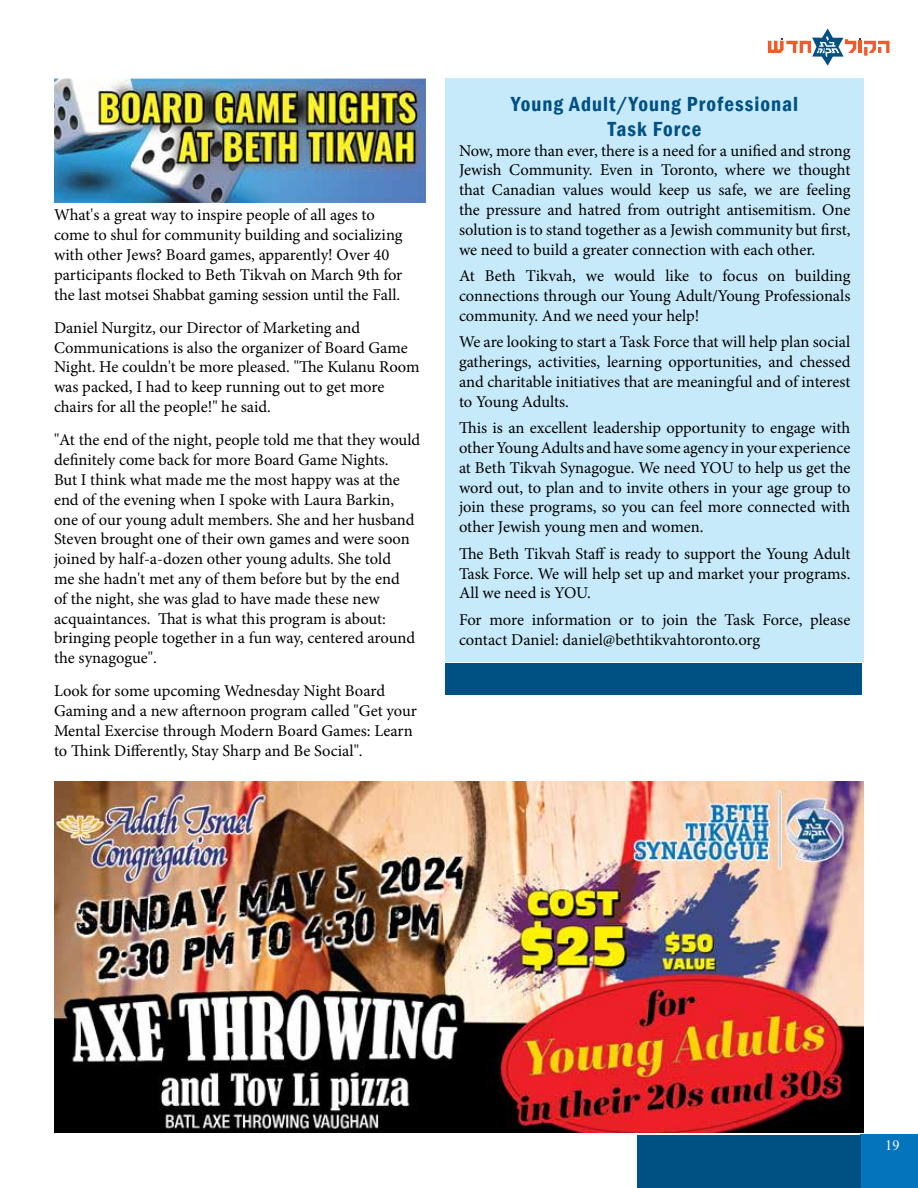
<style>
.page{position:relative;width:918px;height:1188px;background:#fff}
.page>*{position:absolute;margin:0;border:0;box-sizing:border-box;transform-origin:0 0}
.t1{font:600 condensed 21px/25.2px "Franklin Gothic";letter-spacing:.05em;color:#005183;text-align:center}
.t2{font:16.5px/19.8px "Minion Pro";letter-spacing:-.005em;color:#000;text-align:justify}
.t3{font:14.25px "Times New Roman";color:#fff}
</style>
<div class="page">
<div style="left:860px;top:1135px;width:58px;height:53px;background:#0475bc"></div>
<div style="left:637px;top:1135px;width:223px;height:53px;background:#005183"></div>
<svg style="left:768px;top:29px;width:122px;height:37px"></svg>
<div style="left:446px;top:79px;width:418px;height:583px;background:#c7eafb"></div>
<img style="left:55px;top:79px;width:371px;height:124px">
<img style="left:54px;top:782px;width:810px;height:350px">
<div style="left:446px;top:663px;width:416px;height:31px;background:#005183"></div>
<p class="t2" style="left:54px;top:205px;width:350px;text-align:left">What's a great way to inspire people of all ages to come to shul for community building and socializing with other Jews? Board games, apparently! Over 40 participants flocked to Beth Tikvah on March 9th for the last motsei Shabbat gaming session until the Fall.</p>
<p class="t2" style="left:54px;top:318px;width:367px;text-align:left">Daniel Nurgitz, our Director of Marketing and Communications is also the organizer of Board Game Night. He couldn't be more pleased. "The Kulanu Room was packed, I had to keep running out to get more chairs for all the people!" he said.</p>
<p class="t2" style="left:54px;top:430px;width:368px;text-align:left">"At the end of the night, people told me that they would definitely come back for more Board Game Nights.<br>But I think what made me the most happy was at the end of the evening when I spoke with Laura Barkin, one of our young adult members. She and her husband Steven brought one of their own games and were soon joined by half-a-dozen other young adults. She told<br>me she hadn't met any of them before but by the end<br>of the night, she was glad to have made these new acquaintances. That is what this program is about: bringing people together in a fun way, centered around the synagogue".</p>
<p class="t2" style="left:54px;top:681px;width:365px;text-align:left">Look for some upcoming Wednesday Night Board Gaming and a new afternoon program called "Get your Mental Exercise through Modern Board Games: Learn to Think Differently, Stay Sharp and Be Social".</p>
<p class="t1" style="left:511px;top:91px;width:288px">Young Adult/Young Professional<br>Task Force</p>
<p class="t2" style="left:459px;top:141px;width:393px">Now, more than ever, there is a need for a unified and strong Jewish Community. Even in Toronto, where we thought that Canadian values would keep us safe, we are feeling the pressure and hatred from outright antisemitism. One solution is to stand together as a Jewish community but first, we need to build a greater connection with each other.</p>
<p class="t2" style="left:459px;top:266px;width:393px">At Beth Tikvah, we would like to focus on building connections through our Young Adult/Young Professionals community. And we need your help!</p>
<p class="t2" style="left:459px;top:332px;width:393px">We are looking to start a Task Force that will help plan social gatherings, activities, learning opportunities, and chessed and charitable initiatives that are meaningful and of interest to Young Adults.</p>
<p class="t2" style="left:459px;top:418px;width:393px">This is an excellent leadership opportunity to engage with other Young Adults and have some agency in your experience at Beth Tikvah Synagogue. We need YOU to help us get the word out, to plan and to invite others in your age group to join these programs, so you can feel more connected with other Jewish young men and women.</p>
<p class="t2" style="left:459px;top:544px;width:393px">The Beth Tikvah Staff is ready to support the Young Adult Task Force. We will help set up and market your programs.<br>All we need is YOU.</p>
<p class="t2" style="left:459px;top:610px;width:393px">For more information or to join the Task Force, please contact Daniel: daniel@bethtikvahtoronto.org</p>
<p class="t3" style="left:885px;top:1136px;width:16px">19</p>
</div>
